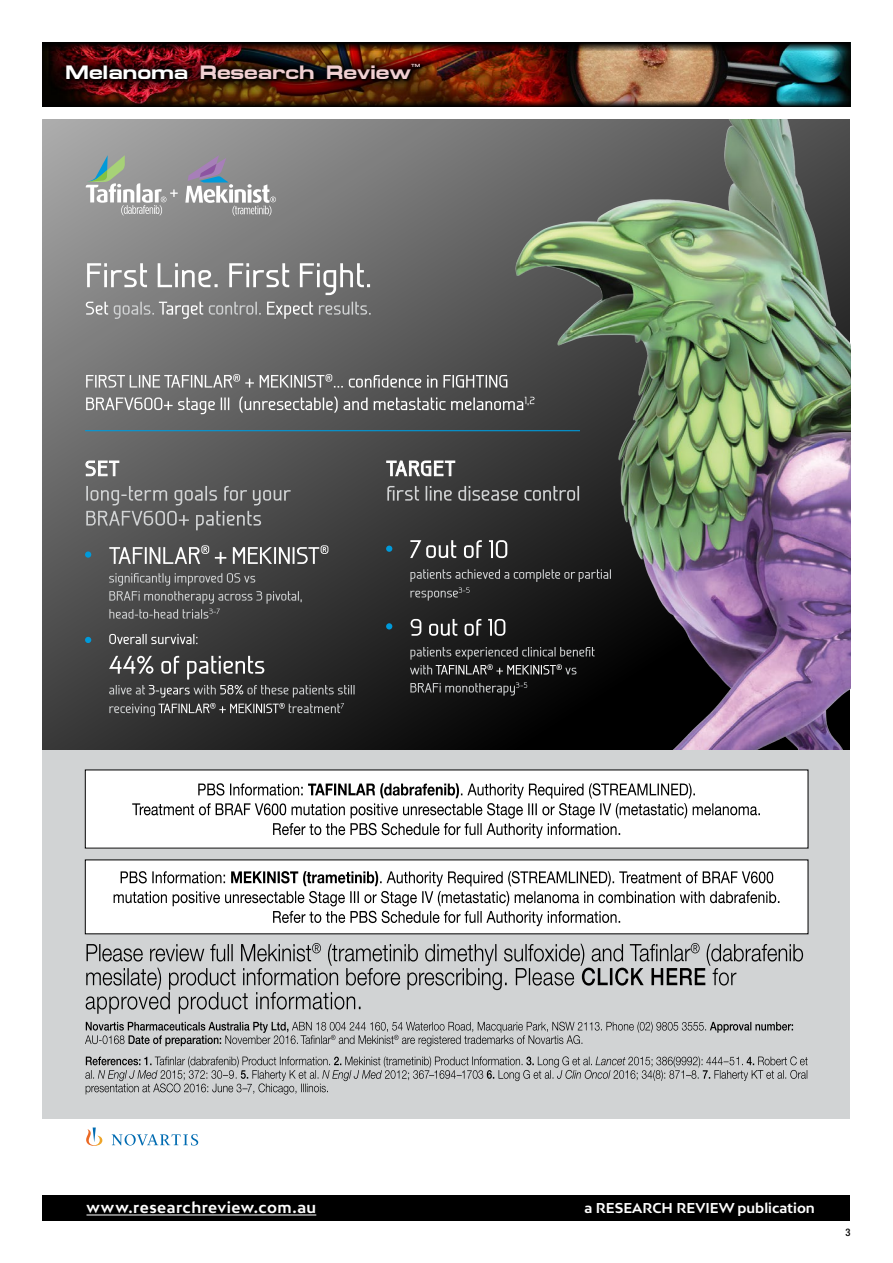
<style>
.page{position:relative;width:893px;height:1263px;background:#fff}
.page>*{position:absolute;margin:0;border:0;box-sizing:border-box;transform-origin:0 0}
.t1{font:700 19.5px "Micro Extended";color:#f0d0d2}
.t2{font:700 15px "Bw Mitga";letter-spacing:.035em;color:#fff}
.t3{font:700 13.5px "Bw Mitga";color:#fff}
.t4{font:500 condensed 10.5px "Helvetica Neue LT Pro";color:#000}
.t5{font:700 4.5px "Micro Extended";color:#f0d0d2}
.s1{color:#fff}
</style>
<div class="page">
<img style="left:43px;top:51px;width:807px;height:49px">
<svg style="left:43px;top:119px;width:433px;height:631px;background:#5a5a5a"></svg>
<img style="left:476px;top:119px;width:374px;height:631px">
<div style="left:43px;top:750px;width:807px;height:368px;background:#d1d3d4"></div>
<svg style="left:85px;top:155px;width:93px;height:61px;background:#a3a8a4"></svg>
<svg style="left:185px;top:155px;width:91px;height:61px;background:#9c9ca2"></svg>
<svg style="left:87px;top:263px;width:283px;height:32px;background:#939393"></svg>
<svg style="left:319px;top:302px;width:52px;height:13px"></svg>
<svg style="left:267px;top:302px;width:46px;height:17px"></svg>
<svg style="left:209px;top:302px;width:52px;height:13px"></svg>
<svg style="left:114px;top:302px;width:89px;height:17px;background:#949595"></svg>
<svg style="left:86px;top:302px;width:22px;height:13px"></svg>
<svg style="left:86px;top:397px;width:449px;height:17px;background:#7b7b7b"></svg>
<svg style="left:86px;top:374px;width:421px;height:14px;background:#888"></svg>
<svg style="left:85px;top:1056px;width:723px;height:39px"></svg>
<svg style="left:85px;top:1022px;width:708px;height:24px"></svg>
<svg style="left:86px;top:943px;width:717px;height:71px"></svg>
<div style="left:85px;top:860px;width:723px;height:74px;background:#fff"></div>
<div style="left:85px;top:770px;width:723px;height:78px;background:#fff"></div>
<svg style="left:114px;top:871px;width:665px;height:55px"></svg>
<svg style="left:132px;top:783px;width:628px;height:55px"></svg>
<hr style="left:85px;top:430px;width:495px;height:1px;background:#009ada">
<svg style="left:86px;top:1127px;width:112px;height:19px"></svg>
<svg style="left:410px;top:682px;width:117px;height:14px;background:#363637"></svg>
<svg style="left:410px;top:647px;width:185px;height:27px;background:#393939"></svg>
<svg style="left:411px;top:619px;width:94px;height:17px"></svg>
<svg style="left:410px;top:569px;width:201px;height:32px;background:#323232"></svg>
<svg style="left:410px;top:540px;width:97px;height:18px;background:#636363"></svg>
<svg style="left:387px;top:486px;width:192px;height:15px;background:#5e5f5f"></svg>
<svg style="left:386px;top:461px;width:69px;height:15px"></svg>
<svg style="left:386px;top:546px;width:6px;height:6px"></svg>
<svg style="left:386px;top:623px;width:6px;height:6px"></svg>
<svg style="left:109px;top:703px;width:235px;height:13px;background:#525252"></svg>
<svg style="left:109px;top:685px;width:246px;height:12px;background:#535353"></svg>
<svg style="left:109px;top:656px;width:155px;height:23px;background:#626262"></svg>
<svg style="left:109px;top:634px;width:88px;height:10px"></svg>
<svg style="left:109px;top:573px;width:193px;height:46px;background:#545455"></svg>
<svg style="left:109px;top:545px;width:219px;height:19px;background:#797979"></svg>
<svg style="left:86px;top:511px;width:175px;height:19px;background:#707171"></svg>
<svg style="left:86px;top:486px;width:205px;height:19px;background:#6f6f70"></svg>
<svg style="left:86px;top:461px;width:33px;height:15px"></svg>
<div style="left:85px;top:551px;width:6px;height:7px;background:#009ada;border-radius:50%"></div>
<svg style="left:85px;top:637px;width:6px;height:6px"></svg>
<img style="left:51px;top:51px;width:384px;height:44px">
<div style="left:42px;top:1195px;width:808px;height:25px;background:#000"></div>
<hr style="left:86px;top:1214px;width:230px;height:1px;background:#fff">
<img style="left:43px;top:43px;width:807px;height:8px">
<img style="left:43px;top:100px;width:807px;height:6px">
<p class="t5" style="left:411px;top:63px;width:11px">TM</p>
<h1 class="t1" style="left:65px;top:61px;width:347px"><span class="s1">Melanoma</span> Research Review</h1>
<p class="t2" style="left:86px;top:1198px;width:231px">www.researchreview.com.au</p>
<p class="t3" style="left:584px;top:1199px;width:232px">a RESEARCH REVIEW publication</p>
<p class="t4" style="left:845px;top:1226px;width:7px">3</p>
</div>
